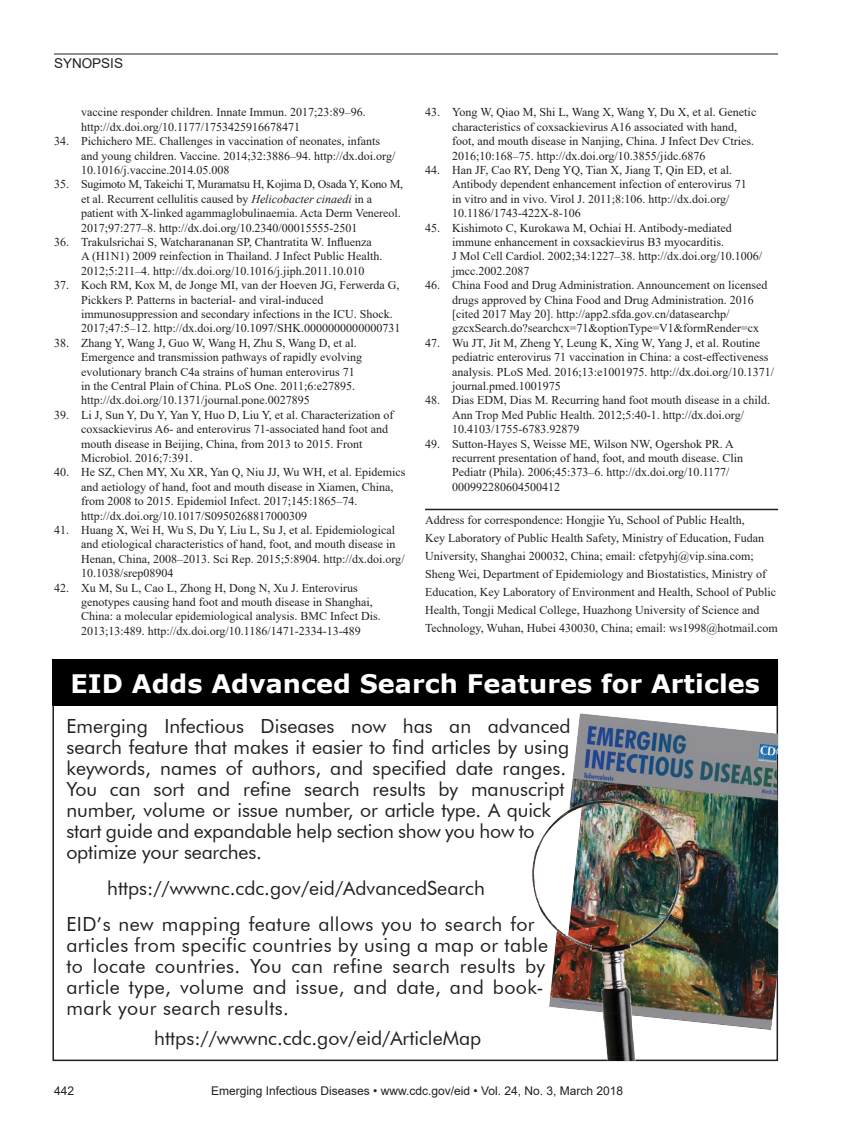
<style>
.page{position:relative;width:851px;height:1134px;background:#fff}
.page>*{position:absolute;margin:0;border:0;box-sizing:border-box;transform-origin:0 0}
.t1{font:700 25.5px "Verdana";color:#fff}
.t2{font:19.5px/21px "Futura BT";color:#231f20}
.t3{font:19.5px/21px "Futura BT";letter-spacing:.02em;color:#231f20}
.t4{font:13.5px "Arial";color:#231f20}
.References{font:12px/14.4px "Times New Roman";color:#231f20}
.Correspondence{font:12px/18px "Times New Roman";color:#231f20}
.t5{font:12px "Arial";color:#231f20}
.s1{font-style:italic}
</style>
<div class="page">
<hr style="left:54px;top:54px;width:724px;height:1px;background:#231f20">
<hr style="left:425px;top:509px;width:353px;height:1px;background:#231f20">
<div style="left:52px;top:659px;width:726px;height:47px;background:#000"></div>
<img style="left:528px;top:713px;width:250px;height:348px">
<p class="t4" style="left:54px;top:54px;width:71px">SYNOPSIS</p>
<p class="References" style="left:81px;top:105px;width:286px">vaccine responder children. Innate Immun. 2017;23:89–96. http://dx.doi.org/10.1177/1753425916678471</p>
<p class="References" style="left:81px;top:134px;width:316px;text-indent:-27px">34. Pichichero ME. Challenges in vaccination of neonates, infants and young children. Vaccine. 2014;32:3886–94. http://dx.doi.org/<br>10.1016/j.vaccine.2014.05.008</p>
<p class="References" style="left:81px;top:177px;width:323px;text-indent:-27px">35. Sugimoto M, Takeichi T, Muramatsu H, Kojima D, Osada Y, Kono M, et al. Recurrent cellulitis caused by <span class="s1">Helicobacter cinaedi</span> in a patient with X-linked agammaglobulinaemia. Acta Derm Venereol.<br>2017;97:277–8. http://dx.doi.org/10.2340/00015555-2501</p>
<p class="References" style="left:81px;top:234px;width:303px;text-indent:-27px">36. Trakulsrichai S, Watcharananan SP, Chantratita W. Influenza<br>A (H1N1) 2009 reinfection in Thailand. J Infect Public Health.<br>2012;5:211–4. http://dx.doi.org/10.1016/j.jiph.2011.10.010</p>
<p class="References" style="left:81px;top:278px;width:321px;text-indent:-27px">37. Koch RM, Kox M, de Jonge MI, van der Hoeven JG, Ferwerda G, Pickkers P. Patterns in bacterial- and viral-induced immunosuppression and secondary infections in the ICU. Shock.<br>2017;47:5–12. http://dx.doi.org/10.1097/SHK.0000000000000731</p>
<p class="References" style="left:81px;top:335px;width:283px;text-indent:-27px">38. Zhang Y, Wang J, Guo W, Wang H, Zhu S, Wang D, et al.<br>Emergence and transmission pathways of rapidly evolving evolutionary branch C4a strains of human enterovirus 71 in the Central Plain of China. PLoS One. 2011;6:e27895. http://dx.doi.org/10.1371/journal.pone.0027895</p>
<p class="References" style="left:81px;top:407px;width:314px;text-indent:-27px">39. Li J, Sun Y, Du Y, Yan Y, Huo D, Liu Y, et al. Characterization of coxsackievirus A6- and enterovirus 71-associated hand foot and mouth disease in Beijing, China, from 2013 to 2015. Front Microbiol. 2016;7:391.</p>
<p class="References" style="left:81px;top:465px;width:326px;text-indent:-27px">40. He SZ, Chen MY, Xu XR, Yan Q, Niu JJ, Wu WH, et al. Epidemics and aetiology of hand, foot and mouth disease in Xiamen, China, from 2008 to 2015. Epidemiol Infect. 2017;145:1865–74. http://dx.doi.org/10.1017/S0950268817000309</p>
<p class="References" style="left:81px;top:522px;width:325px;text-indent:-27px">41. Huang X, Wei H, Wu S, Du Y, Liu L, Su J, et al. Epidemiological and etiological characteristics of hand, foot, and mouth disease in Henan, China, 2008–2013. Sci Rep. 2015;5:8904. http://dx.doi.org/ 10.1038/srep08904</p>
<p class="References" style="left:81px;top:580px;width:301px;text-indent:-27px">42. Xu M, Su L, Cao L, Zhong H, Dong N, Xu J. Enterovirus genotypes causing hand foot and mouth disease in Shanghai, China: a molecular epidemiological analysis. BMC Infect Dis.<br>2013;13:489. http://dx.doi.org/10.1186/1471-2334-13-489</p>
<p class="References" style="left:452px;top:105px;width:306px;text-indent:-27px">43. Yong W, Qiao M, Shi L, Wang X, Wang Y, Du X, et al. Genetic characteristics of coxsackievirus A16 associated with hand, foot, and mouth disease in Nanjing, China. J Infect Dev Ctries.<br>2016;10:168–75. http://dx.doi.org/10.3855/jidc.6876</p>
<p class="References" style="left:452px;top:162px;width:296px;text-indent:-27px">44. Han JF, Cao RY, Deng YQ, Tian X, Jiang T, Qin ED, et al.<br>Antibody dependent enhancement infection of enterovirus 71 in vitro and in vivo. Virol J. 2011;8:106. http://dx.doi.org/ 10.1186/1743-422X-8-106</p>
<p class="References" style="left:452px;top:220px;width:311px;text-indent:-27px">45. Kishimoto C, Kurokawa M, Ochiai H. Antibody-mediated immune enhancement in coxsackievirus B3 myocarditis.<br>J Mol Cell Cardiol. 2002;34:1227–38. http://dx.doi.org/10.1006/ jmcc.2002.2087</p>
<p class="References" style="left:452px;top:278px;width:317px;text-indent:-27px">46. China Food and Drug Administration. Announcement on licensed drugs approved by China Food and Drug Administration. 2016 [cited 2017 May 20]. http://app2.sfda.gov.cn/datasearchp/ gzcxSearch.do?searchcx=71&amp;optionType=V1&amp;formRender=cx</p>
<p class="References" style="left:452px;top:335px;width:323px;text-indent:-27px">47. Wu JT, Jit M, Zheng Y, Leung K, Xing W, Yang J, et al. Routine pediatric enterovirus 71 vaccination in China: a cost-effectiveness analysis. PLoS Med. 2016;13:e1001975. http://dx.doi.org/10.1371/ journal.pmed.1001975</p>
<p class="References" style="left:452px;top:393px;width:319px;text-indent:-27px">48. Dias EDM, Dias M. Recurring hand foot mouth disease in a child.<br>Ann Trop Med Public Health. 2012;5:40-1. http://dx.doi.org/<br>10.4103/1755-6783.92879</p>
<p class="References" style="left:452px;top:436px;width:292px;text-indent:-27px">49. Sutton-Hayes S, Weisse ME, Wilson NW, Ogershok PR. A recurrent presentation of hand, foot, and mouth disease. Clin Pediatr (Phila). 2006;45:373–6. http://dx.doi.org/10.1177/ 000992280604500412</p>
<p class="Correspondence" style="left:425px;top:510px;width:354px">Address for correspondence: Hongjie Yu, School of Public Health,<br>Key Laboratory of Public Health Safety, Ministry of Education, Fudan University, Shanghai 200032, China; email: cfetpyhj@vip.sina.com; Sheng Wei, Department of Epidemiology and Biostatistics, Ministry of Education, Key Laboratory of Environment and Health, School of Public Health, Tongji Medical College, Huazhong University of Science and Technology, Wuhan, Hubei 430030, China; email: ws1998@hotmail.com</p>
<p class="t1" style="left:70px;top:665px;width:691px">EID Adds Advanced Search Features for Articles</p>
<p class="t2" style="left:66px;top:715px;width:505px">Emerging Infectious Diseases now has an advanced search feature that makes it easier to find articles by using keywords, names of authors, and specified date ranges.<br>You can sort and refine search results by manuscript number, volume or issue number, or article type. A quick start guide and expandable help section show you how to optimize your searches.</p>
<p class="t2" style="left:107px;top:877px;width:379px">https://wwwnc.cdc.gov/eid/AdvancedSearch</p>
<p class="t3" style="left:66px;top:913px;width:483px">EID’s new mapping feature allows you to search for articles from specific countries by using a map or table to locate countries. You can refine search results by article type, volume and issue, and date, and book&shy;mark your search results.</p>
<p class="t2" style="left:154px;top:1027px;width:328px">https://wwwnc.cdc.gov/eid/ArticleMap</p>
<p class="t5" style="left:54px;top:1083px;width:22px">442</p>
<p class="t5" style="left:211px;top:1083px;width:413px">Emerging Infectious Diseases • www.cdc.gov/eid • Vol. 24, No. 3, March 2018</p>
</div>
